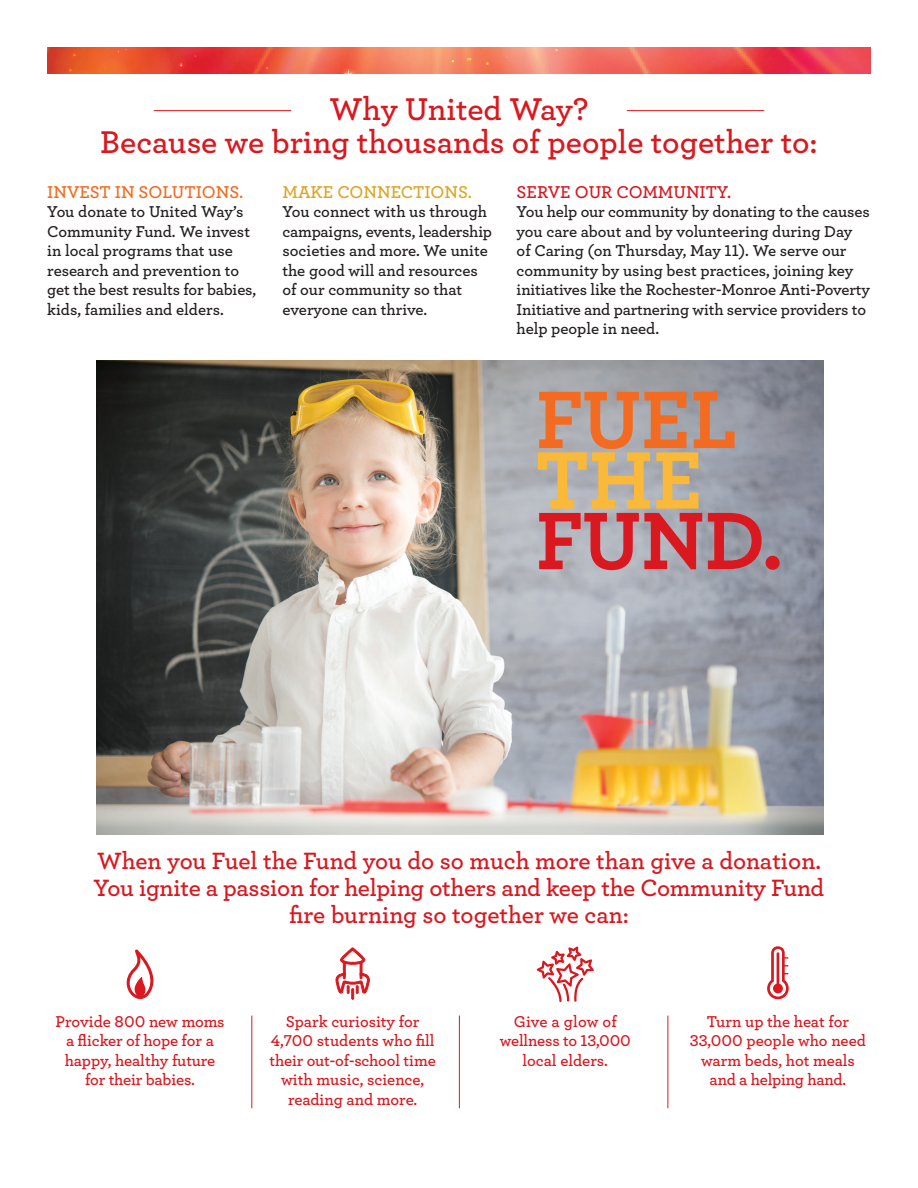
<style>
.page{position:relative;width:918px;height:1188px;background:#fff}
.page>*{position:absolute;margin:0;border:0;box-sizing:border-box;transform-origin:0 0}
.t1{font:700 85.5px/60.6px "Archer";color:#d9181f}
.t2{font:600 33px/33px "Archer";color:#d9181f;text-align:center}
.t3{font:600 24.75px/27px "Archer";letter-spacing:-.01em;color:#d9181f;text-align:center}
.t4{font:600 18px "Archer";color:#f36b21}
.t5{font:600 18px "Archer";color:#d9181f}
.t6{font:600 18px "Archer";color:#dba626}
.t7{font:600 16.5px/19.5px "Archer";letter-spacing:-.01em;color:#231f20}
.t8{font:600 16.5px/19.5px "Archer";letter-spacing:-.01em;color:#d9181f;text-align:center}
.s1{color:#f36b21}
.s2{color:#fab938}
</style>
<div class="page">
<img style="left:47px;top:47px;width:824px;height:26px">
<hr style="left:154px;top:110px;width:137px;height:1px;background:#d9181f">
<hr style="left:627px;top:110px;width:137px;height:1px;background:#d9181f">
<img style="left:96px;top:361px;width:727px;height:474px">
<svg style="left:537px;top:947px;width:57px;height:55px"></svg>
<svg style="left:336px;top:948px;width:34px;height:52px"></svg>
<svg style="left:767px;top:946px;width:22px;height:53px"></svg>
<hr style="left:251px;top:1016px;width:1px;height:92px;background:#d9181f">
<hr style="left:459px;top:1016px;width:1px;height:92px;background:#d9181f">
<hr style="left:668px;top:1016px;width:1px;height:92px;background:#d9181f">
<svg style="left:127px;top:949px;width:27px;height:50px"></svg>
<p class="t2" style="left:100px;top:90px;width:719px">Why United Way?<br>Because we bring thousands of people together to:</p>
<p class="t4" style="left:47px;top:178px;width:198px">INVEST IN SOLUTIONS.</p>
<p class="t7" style="left:47px;top:201px;width:210px">You donate to United Way’s<br>Community Fund. We invest in local programs that use research and prevention to get the best results for babies, kids, families and elders.</p>
<p class="t6" style="left:282px;top:178px;width:191px">MAKE CONNECTIONS.</p>
<p class="t7" style="left:282px;top:201px;width:211px">You connect with us through campaigns, events, leadership societies and more. We unite the good will and resources of our community so that everyone can thrive.</p>
<p class="t5" style="left:517px;top:178px;width:216px">SERVE OUR COMMUNITY.</p>
<p class="t7" style="left:517px;top:201px;width:355px">You help our community by donating to the causes you care about and by volunteering during Day of Caring (on Thursday, May 11). We serve our community by using best practices, joining key initiatives like the Rochester-Monroe Anti-Poverty Initiative and partnering with service providers to help people in need.</p>
<p class="t1" style="left:536px;top:383px;width:249px"><span class="s1">FUEL<br></span><span class="s2">THE<br></span>FUND.</p>
<p class="t3" style="left:94px;top:846px;width:732px">When you Fuel the Fund you do so much more than give a donation.<br>You ignite a passion for helping others and keep the Community Fund fire burning so together we can:</p>
<p class="t8" style="left:56px;top:1011px;width:170px">Provide 800 new moms a flicker of hope for a happy, healthy future for their babies.</p>
<p class="t8" style="left:270px;top:1011px;width:168px">Spark curiosity for<br>4,700 students who fill their out-of-school time with music, science, reading and more.</p>
<p class="t8" style="left:500px;top:1011px;width:133px">Give a glow of wellness to 13,000 local elders.</p>
<p class="t8" style="left:690px;top:1011px;width:178px">Turn up the heat for<br>33,000 people who need warm beds, hot meals and a helping hand.</p>
</div>
